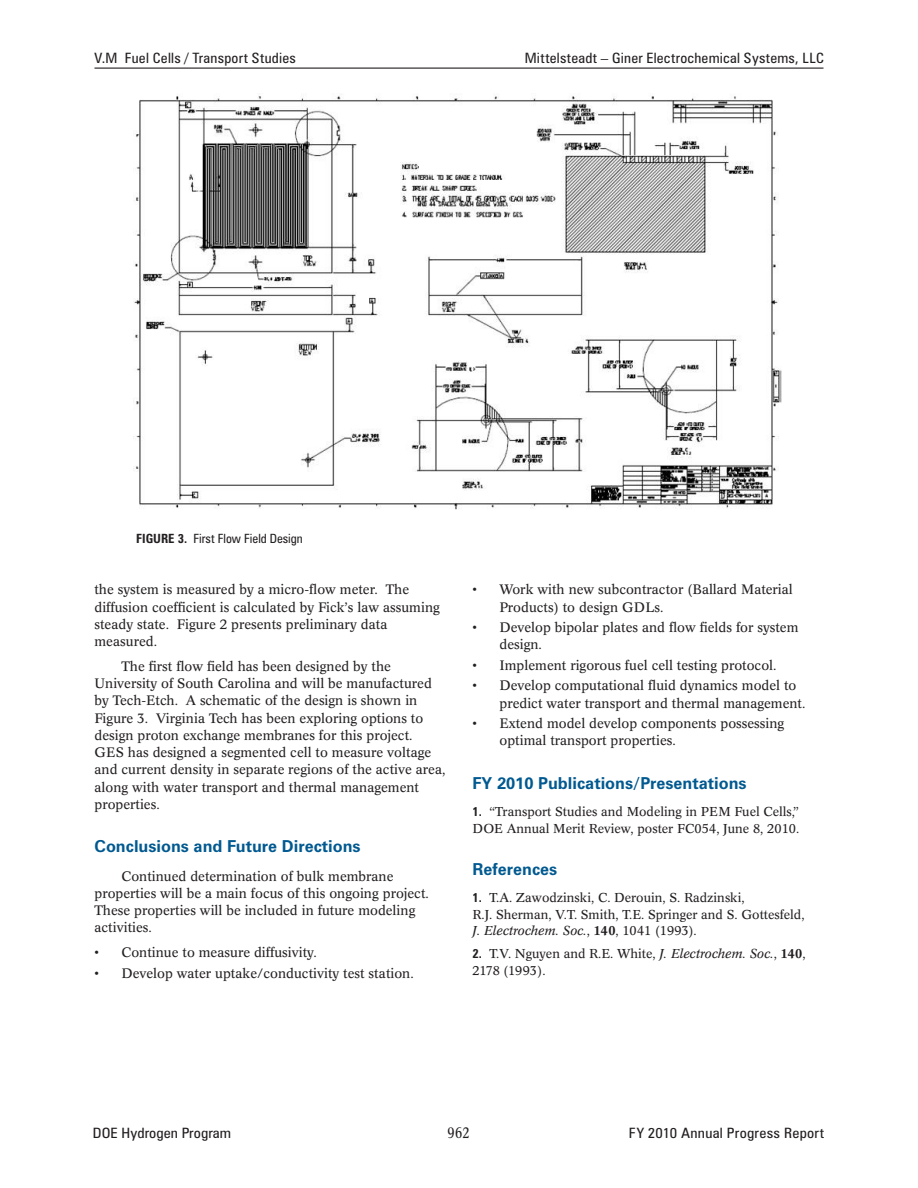
<style>
.page{position:relative;width:918px;height:1188px;background:#fff}
.page>*{position:absolute;margin:0;border:0;box-sizing:border-box;transform-origin:0 0}
._1_RptObjHead{font:700 16.5px "Zurich BT";color:#005990}
.t1{font:condensed 15px "Concorde BE";color:#231f20}
._11_Header_R{font:condensed 14.25px "Zurich BT";letter-spacing:.015em;color:#231f20;scale:1.05 1}
._11_Header_R-2{font:condensed 14.25px "Zurich BT";letter-spacing:.015em;color:#231f20;scale:1.08 1}
._11_Header_L{font:condensed 14.25px "Zurich BT";letter-spacing:.015em;color:#231f20;scale:1.05 1}
._1_Body_text{font:13.5px/17.2px "Concorde BE";color:#231f20}
._1_Bulleted{font:13.5px/17.2px "Concorde BE";color:#231f20}
._1_Bulleted_7{font:13.5px/17.2px "Concorde BE";color:#231f20}
._1_Reference{font:12.75px/16.5px "Concorde BE";color:#231f20}
._1_FigureTitle{font:condensed 12.75px "Zurich BT";color:#231f20}
.s1{font-weight:700}
.s2{font-family:"Zurich BT";font-weight:700;font-stretch:condensed}
.s3{font-style:italic}
.s4{font-weight:500}
</style>
<div class="page">
<hr style="left:94px;top:68px;width:730px;height:1px;background:#231f20">
<img style="left:134px;top:95px;width:648px;height:414px">
<p class="_11_Header_L" style="left:94px;top:49px;width:193px">V.M Fuel Cells / Transport Studies</p>
<p class="_11_Header_R" style="left:525px;top:49px;width:286px">Mittelsteadt – Giner Electrochemical Systems, LLC</p>
<p class="_1_FigureTitle" style="left:136px;top:531px;width:168px"><span class="s1">FIGURE 3.</span> First Flow Field Design</p>
<p class="_1_Body_text" style="left:94px;top:581px;width:347px">the system is measured by a micro-flow meter. The diffusion coefficient is calculated by Fick’s law assuming steady state. Figure 2 presents preliminary data measured.</p>
<p class="_1_Body_text" style="left:94px;top:658px;width:352px;text-indent:27px">The first flow field has been designed by the University of South Carolina and will be manufactured by Tech-Etch. A schematic of the design is shown in Figure 3. Virginia Tech has been exploring options to design proton exchange membranes for this project.<br>GES has designed a segmented cell to measure voltage and current density in separate regions of the active area, along with water transport and thermal management properties.</p>
<p class="_1_RptObjHead" style="left:94px;top:837px;width:268px">Conclusions and Future Directions</p>
<p class="_1_Body_text" style="left:94px;top:867px;width:336px;text-indent:27px">Continued determination of bulk membrane properties will be a main focus of this ongoing project.<br>These properties will be included in future modeling activities.</p>
<p class="_1_Bulleted" style="left:94px;top:944px;width:224px">• Continue to measure diffusivity.</p>
<p class="_1_Bulleted" style="left:94px;top:964px;width:321px">• Develop water uptake/conductivity test station.</p>
<p class="_1_Bulleted" style="left:500px;top:581px;width:295px;text-indent:-27px">• Work with new subcontractor (Ballard Material<br>Products) to design GDLs.</p>
<p class="_1_Bulleted" style="left:500px;top:619px;width:300px;text-indent:-27px">• Develop bipolar plates and flow fields for system design.</p>
<p class="_1_Bulleted" style="left:472px;top:657px;width:306px">• Implement rigorous fuel cell testing protocol.</p>
<p class="_1_Bulleted" style="left:500px;top:677px;width:308px;text-indent:-27px">• Develop computational fluid dynamics model to predict water transport and thermal management.</p>
<p class="_1_Bulleted_7" style="left:500px;top:715px;width:286px;text-indent:-27px">• Extend model develop components possessing optimal transport properties.</p>
<p class="_1_RptObjHead" style="left:472px;top:773px;width:276px">FY 2010 Publications/Presentations</p>
<p class="_1_Reference" style="left:472px;top:804px;width:328px"><span class="s2">1.</span> “Transport Studies and Modeling in PEM Fuel Cells,”<br>DOE Annual Merit Review, poster FC054, June 8, 2010.</p>
<p class="_1_RptObjHead" style="left:472px;top:859px;width:86px">References</p>
<p class="_1_Reference" style="left:472px;top:890px;width:334px"><span class="s2">1.</span> T.A. Zawodzinski, C. Derouin, S. Radzinski,<br>R.J. Sherman, V.T. Smith, T.E. Springer and S. Gottesfeld,<br><span class="s3">J. Electrochem. Soc.</span>, <span class="s4">140</span>, 1041 (1993).</p>
<p class="_1_Reference" style="left:472px;top:946px;width:335px"><span class="s2">2.</span> T.V. Nguyen and R.E. White, <span class="s3">J. Electrochem. Soc.</span>, <span class="s4">140</span>,<br>2178 (1993).</p>
<p class="_11_Header_R-2" style="left:93px;top:1124px;width:129px">DOE Hydrogen Program</p>
<p class="t1" style="left:448px;top:1124px;width:23px">962</p>
<p class="_11_Header_R-2" style="left:629px;top:1124px;width:182px">FY 2010 Annual Progress Report</p>
</div>
